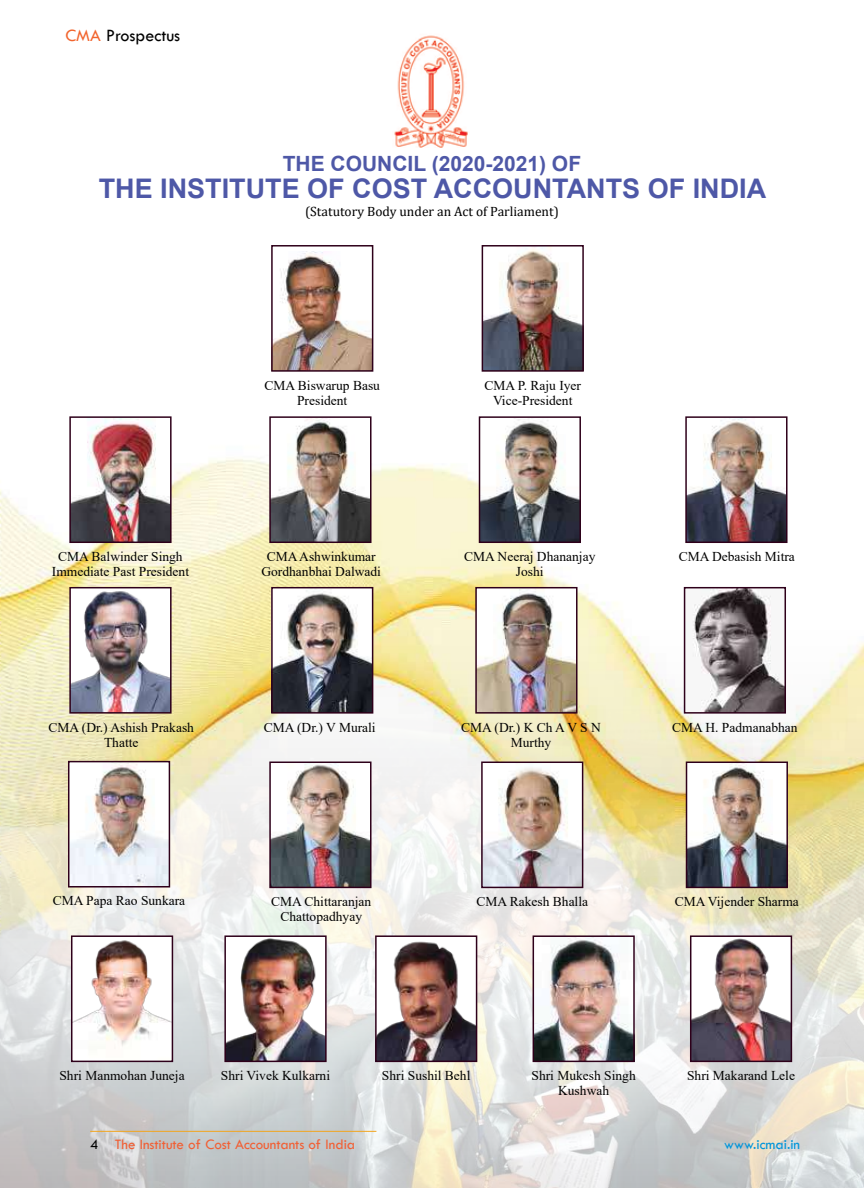
<style>
.page{position:relative;width:864px;height:1188px;background:#fff}
.page>*{position:absolute;margin:0;border:0;box-sizing:border-box;transform-origin:0 0}
.t1{font:700 27px "Arial";color:#4e58a7}
.t2{font:700 21px "Arial";color:#4e58a7}
.t3{font:18px "Tw Cen";color:#000}
.t4{font:15px "Tw Cen";color:#f15f34}
.t5{font:15px "Tw Cen";color:#0095da}
.t6{font:13.5px/15px "Times New Roman";color:#000;text-align:center}
.t7{font:13.5px "Cambria";color:#000}
.s1{color:#f2652e}
.s2{color:#000}
</style>
<div class="page">
<img style="left:0;top:297px;width:786px;height:311px">
<img style="left:0;top:608px;width:864px;height:580px">
<hr style="left:90px;top:1131px;width:286px;height:1px;background:#f2a51e">
<img style="left:394px;top:35px;width:74px;height:113px">
<img style="left:272px;top:419px;width:97px;height:121px">
<div style="left:269px;top:416px;width:103px;height:127px;border:2px solid #2e001a"></div>
<img style="left:274px;top:252px;width:96px;height:117px">
<div style="left:271px;top:245px;width:102px;height:127px;border:2px solid #2e001a"></div>
<img style="left:485px;top:248px;width:96px;height:121px">
<div style="left:482px;top:245px;width:102px;height:127px;border:2px solid #2e001a"></div>
<img style="left:72px;top:419px;width:97px;height:121px">
<div style="left:69px;top:416px;width:103px;height:127px;border:2px solid #2e001a"></div>
<img style="left:274px;top:590px;width:96px;height:121px">
<div style="left:271px;top:587px;width:102px;height:127px;border:2px solid #2e001a"></div>
<img style="left:482px;top:419px;width:96px;height:121px">
<div style="left:479px;top:416px;width:102px;height:127px;border:2px solid #2e001a"></div>
<img style="left:688px;top:419px;width:97px;height:121px">
<div style="left:685px;top:416px;width:103px;height:127px;border:2px solid #2e001a"></div>
<img style="left:72px;top:590px;width:97px;height:121px">
<div style="left:69px;top:587px;width:103px;height:127px;border:2px solid #2e001a"></div>
<img style="left:272px;top:765px;width:97px;height:120px">
<div style="left:269px;top:762px;width:103px;height:126px;border:2px solid #2e001a"></div>
<img style="left:478px;top:590px;width:97px;height:121px">
<div style="left:475px;top:587px;width:103px;height:127px;border:2px solid #2e001a"></div>
<img style="left:687px;top:590px;width:96px;height:121px">
<div style="left:684px;top:587px;width:102px;height:127px;border:2px solid #2e001a"></div>
<img style="left:71px;top:764px;width:96px;height:121px">
<div style="left:68px;top:761px;width:102px;height:127px;border:2px solid #2e001a"></div>
<img style="left:484px;top:765px;width:96px;height:120px">
<div style="left:481px;top:762px;width:102px;height:126px;border:2px solid #2e001a"></div>
<img style="left:689px;top:765px;width:96px;height:120px">
<div style="left:686px;top:762px;width:102px;height:126px;border:2px solid #2e001a"></div>
<img style="left:693px;top:938px;width:96px;height:121px">
<div style="left:690px;top:935px;width:102px;height:127px;border:2px solid #2e001a"></div>
<img style="left:74px;top:938px;width:96px;height:121px">
<div style="left:71px;top:935px;width:102px;height:127px;border:2px solid #2e001a"></div>
<img style="left:227px;top:938px;width:97px;height:121px">
<div style="left:224px;top:935px;width:103px;height:127px;border:2px solid #2e001a"></div>
<img style="left:378px;top:938px;width:96px;height:121px">
<div style="left:375px;top:935px;width:102px;height:127px;border:2px solid #2e001a"></div>
<img style="left:536px;top:938px;width:96px;height:121px">
<div style="left:533px;top:935px;width:102px;height:127px;border:2px solid #2e001a"></div>
<h3 class="t3" style="left:65px;top:25px;width:116px"><span class="s1">CMA</span> Prospectus</h3>
<h2 class="t2" style="left:283px;top:149px;width:300px">THE COUNCIL (2020-2021) OF</h2>
<h1 class="t1" style="left:99px;top:170px;width:669px">THE INSTITUTE OF COST ACCOUNTANTS OF INDIA</h1>
<p class="t7" style="left:305px;top:204px;width:255px">(Statutory Body under an Act of Parliament)</p>
<p class="t6" style="left:265px;top:377px;width:117px">CMA Biswarup Basu<br>President</p>
<p class="t6" style="left:484px;top:377px;width:98px">CMA P. Raju Iyer<br>Vice-President</p>
<p class="t6" style="left:52px;top:549px;width:139px">CMA Balwinder Singh<br>Immediate Past President</p>
<p class="t6" style="left:261px;top:549px;width:121px">CMA Ashwinkumar<br>Gordhanbhai Dalwadi</p>
<p class="t6" style="left:464px;top:549px;width:133px">CMA Neeraj Dhananjay<br>Joshi</p>
<p class="t6" style="left:679px;top:549px;width:118px">CMA Debasish Mitra</p>
<p class="t6" style="left:49px;top:719px;width:147px">CMA (Dr.) Ashish Prakash<br>Thatte</p>
<p class="t6" style="left:264px;top:719px;width:114px">CMA (Dr.) V Murali</p>
<p class="t6" style="left:461px;top:719px;width:141px">CMA (Dr.) K Ch A V S N<br>Murthy</p>
<p class="t6" style="left:672px;top:719px;width:127px">CMA H. Padmanabhan</p>
<p class="t6" style="left:53px;top:892px;width:134px">CMA Papa Rao Sunkara</p>
<p class="t6" style="left:271px;top:894px;width:102px">CMA Chittaranjan<br>Chattopadhyay</p>
<p class="t6" style="left:476px;top:894px;width:113px">CMA Rakesh Bhalla</p>
<p class="t6" style="left:675px;top:894px;width:126px">CMA Vijender Sharma</p>
<p class="t6" style="left:59px;top:1068px;width:127px">Shri Manmohan Juneja</p>
<p class="t6" style="left:221px;top:1068px;width:111px">Shri Vivek Kulkarni</p>
<p class="t6" style="left:382px;top:1068px;width:90px">Shri Sushil Behl</p>
<p class="t6" style="left:532px;top:1068px;width:106px">Shri Mukesh Singh</p>
<p class="t6" style="left:687px;top:1068px;width:109px">Shri Makarand Lele</p>
<p class="t6" style="left:558px;top:1083px;width:52px">Kushwah</p>
<p class="t4" style="left:90px;top:1135px;width:267px"><span class="s2">4</span> The Institute of Cost Accountants of India</p>
<p class="t5" style="left:724px;top:1135px;width:78px">www.icmai.in</p>
</div>
